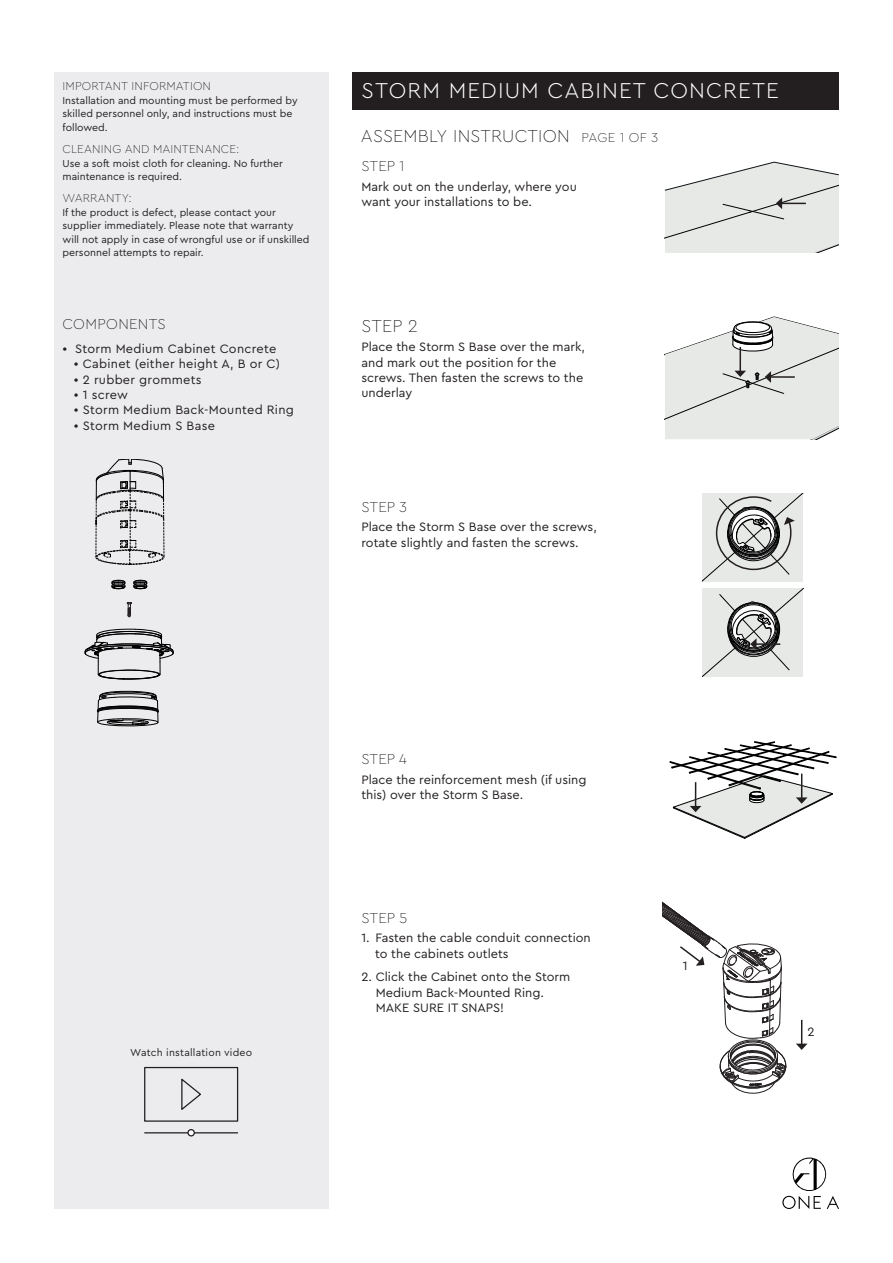
<style>
.page{position:relative;width:893px;height:1263px;background:#fff}
.page>*{position:absolute;margin:0;border:0;box-sizing:border-box;transform-origin:0 0}
.Overskrift{font:300 22.5px "Cera Pro";letter-spacing:.05em;color:#fff}
.tekst{font:100 18px "Cera Pro";letter-spacing:.01em;color:#000}
.STEP_skrift{font:100 18px "Cera Pro";color:#000}
.STEP_skrift-2{font:100 15px "Cera Pro";color:#000}
.STEP_skrift-3{font:100 15px "Cera Pro";letter-spacing:.02em;color:#000}
.t1{font:12.75px/15.3px "Cera Pro";color:#231f20}
.t2{font:12.75px "Cera Pro";letter-spacing:.02em;color:#231f20}
.tekst-2{font:100 12px "Cera Pro";letter-spacing:.01em;color:#000}
.STEP_skrift-4{font:100 12px "Cera Pro";letter-spacing:.01em;color:#000}
.tekst-3{font:10.5px/13.5px "Cera Pro";color:#231f20}
.tekst-4{font:10.5px "Cera Pro";letter-spacing:.02em;color:#231f20}
.s1{font-size:13.5px}
</style>
<div class="page">
<div style="left:353px;top:72px;width:486px;height:38px;background:#231f20"></div>
<div style="left:54px;top:72px;width:275px;height:1137px;background:#ececee"></div>
<svg style="left:782px;top:1157px;width:57px;height:52px"></svg>
<svg style="left:127px;top:603px;width:5px;height:14px"></svg>
<svg style="left:134px;top:580px;width:14px;height:9px"></svg>
<svg style="left:112px;top:580px;width:14px;height:9px"></svg>
<svg style="left:96px;top:691px;width:63px;height:35px"></svg>
<svg style="left:84px;top:629px;width:90px;height:51px"></svg>
<svg style="left:95px;top:459px;width:70px;height:106px"></svg>
<svg style="left:665px;top:162px;width:174px;height:91px;background:#e2e4e2"></svg>
<svg style="left:702px;top:589px;width:101px;height:88px;background:#c7c9c7"></svg>
<svg style="left:796px;top:1020px;width:11px;height:30px"></svg>
<svg style="left:670px;top:741px;width:166px;height:98px"></svg>
<svg style="left:662px;top:901px;width:125px;height:193px"></svg>
<svg style="left:665px;top:317px;width:174px;height:122px;background:#e0e2e0"></svg>
<svg style="left:702px;top:493px;width:101px;height:89px;background:#c2c3c2"></svg>
<div style="left:144px;top:1067px;width:94px;height:55px;border:1px solid #231f20"></div>
<svg style="left:181px;top:1078px;width:20px;height:32px"></svg>
<hr style="left:145px;top:1132px;width:93px;height:1px;background:#231f20">
<div style="left:188px;top:1129px;width:6px;height:7px;background:#fff;border-radius:50%"></div>
<div style="left:187px;top:1129px;width:8px;height:7px;border:1px solid #231f20;border-radius:50%"></div>
<p class="STEP_skrift-4" style="left:63px;top:78px;width:150px">IMPORTANT INFORMATION</p>
<p class="tekst-3" style="left:63px;top:93px;width:237px">Installation and mounting must be performed by skilled personnel only, and instructions must be followed.</p>
<p class="tekst-2" style="left:63px;top:141px;width:179px">CLEANING AND MAINTENANCE:</p>
<p class="tekst-3" style="left:63px;top:156px;width:222px">Use a soft moist cloth for cleaning. No further maintenance is required.</p>
<p class="tekst-2" style="left:63px;top:190px;width:71px">WARRANTY:</p>
<p class="tekst-3" style="left:63px;top:205px;width:215px">If the product is defect, please contact your</p>
<p class="tekst-3" style="left:63px;top:218px;width:248px">supplier immediately. Please note that warranty will not apply in case of wrongful use or if unskilled personnel attempts to repair.</p>
<p class="STEP_skrift-3" style="left:63px;top:314px;width:105px">COMPONENTS</p>
<p class="t2" style="left:63px;top:340px;width:215px">• Storm Medium Cabinet Concrete</p>
<p class="t2" style="left:74px;top:356px;width:208px">• Cabinet (either height A, B or C)</p>
<p class="t2" style="left:74px;top:371px;width:129px">• 2 rubber grommets</p>
<p class="t1" style="left:74px;top:387px;width:55px">• 1 screw</p>
<p class="t2" style="left:74px;top:402px;width:221px">• Storm Medium Back-Mounted Ring</p>
<p class="t2" style="left:74px;top:417px;width:143px">• Storm Medium S Base</p>
<p class="Overskrift" style="left:361px;top:76px;width:419px">STORM MEDIUM CABINET CONCRETE</p>
<p class="tekst" style="left:361px;top:124px;width:299px">ASSEMBLY INSTRUCTION <span class="s1">PAGE 1 OF 3</span></p>
<p class="STEP_skrift-2" style="left:361px;top:156px;width:45px">STEP 1</p>
<p class="t1" style="left:361px;top:178px;width:217px">Mark out on the underlay, where you want your installations to be.</p>
<p class="STEP_skrift" style="left:361px;top:314px;width:58px">STEP 2</p>
<p class="t1" style="left:361px;top:339px;width:225px">Place the Storm S Base over the mark, and mark out the position for the screws. Then fasten the screws to the underlay</p>
<p class="STEP_skrift-2" style="left:361px;top:497px;width:47px">STEP 3</p>
<p class="t1" style="left:361px;top:519px;width:237px">Place the Storm S Base over the screws, rotate slightly and fasten the screws.</p>
<p class="tekst-4" style="left:130px;top:1045px;width:123px">Watch installation video</p>
<p class="STEP_skrift-2" style="left:361px;top:749px;width:47px">STEP 4</p>
<p class="t1" style="left:361px;top:771px;width:227px">Place the reinforcement mesh (if using this) over the Storm S Base.</p>
<p class="STEP_skrift-2" style="left:361px;top:908px;width:48px">STEP 5</p>
<p class="t1" style="left:375px;top:930px;width:217px;text-indent:-14px">1. Fasten the cable conduit connection to the cabinets outlets</p>
<p class="t1" style="left:376px;top:969px;width:196px;text-indent:-14px">2. Click the Cabinet onto the Storm<br>Medium Back-Mounted Ring.</p>
<p class="t1" style="left:376px;top:999px;width:130px">MAKE SURE IT SNAPS!</p>
<p class="t1" style="left:683px;top:957px;width:6px">1</p>
<p class="t1" style="left:807px;top:1023px;width:9px">2</p>
</div>
